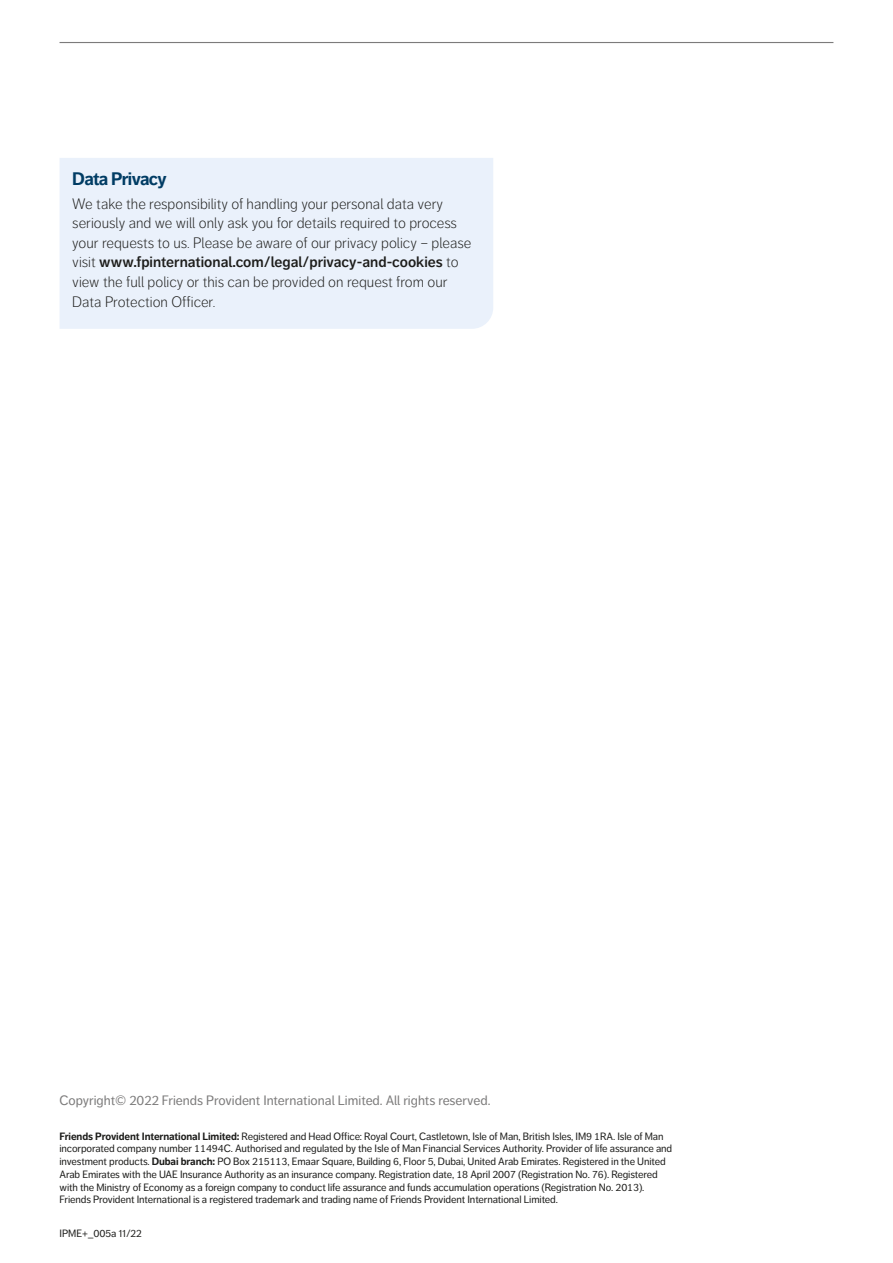
<style>
.page{position:relative;width:893px;height:1263px;background:#fff}
.page>*{position:absolute;margin:0;border:0;box-sizing:border-box;transform-origin:0 0}
.Body{font:700 18px "Friends Life Dagny";letter-spacing:-.035em;color:#003c64}
.Body-2{font:300 15px/19.5px "Friends Life Dagny";color:#1d1d1b}
.Incorporation_Clause{font:13.5px "Friends Life Dagny";color:#7c7b7b}
.t1{font:10.5px/12.8px "Dagny Pro";letter-spacing:-.01em;color:#1d1d1b}
.Incorporation_Clause-2{font:10.5px "Friends Life Dagny";color:#1d1d1b}
.s1{font-weight:600}
.s2{font-weight:700}
</style>
<div class="page">
<hr style="left:60px;top:42px;width:773px;height:1px;background:#7c7b7b">
<div style="left:60px;top:158px;width:433px;height:171px;background:#eaf1fb"></div>
<p class="Body" style="left:72px;top:168px;width:96px">Data Privacy</p>
<p class="Body-2" style="left:72px;top:194px;width:401px">We take the responsibility of handling your personal data very seriously and we will only ask you for details required to process your requests to us. Please be aware of our privacy policy – please visit <span class="s1">www.fpinternational.com/legal/privacy-and-cookies</span> to view the full policy or this can be provided on request from our Data Protection Officer.</p>
<p class="Incorporation_Clause" style="left:60px;top:1093px;width:432px">Copyright© 2022 Friends Provident International Limited. All rights reserved.</p>
<p class="t1" style="left:60px;top:1130px;width:614px"><span class="s2">Friends Provident International Limited:</span> Registered and Head Office: Royal Court, Castletown, Isle of Man, British Isles, IM9 1RA. Isle of Man incorporated company number 11494C. Authorised and regulated by the Isle of Man Financial Services Authority. Provider of life assurance and investment products. <span class="s2">Dubai branch:</span> PO Box 215113, Emaar Square, Building 6, Floor 5, Dubai, United Arab Emirates. Registered in the United Arab Emirates with the UAE Insurance Authority as an insurance company. Registration date, 18 April 2007 (Registration No. 76). Registered with the Ministry of Economy as a foreign company to conduct life assurance and funds accumulation operations (Registration No. 2013).<br>Friends Provident International is a registered trademark and trading name of Friends Provident International Limited.</p>
<p class="Incorporation_Clause-2" style="left:60px;top:1228px;width:84px">IPME+_005a 11/22</p>
</div>
